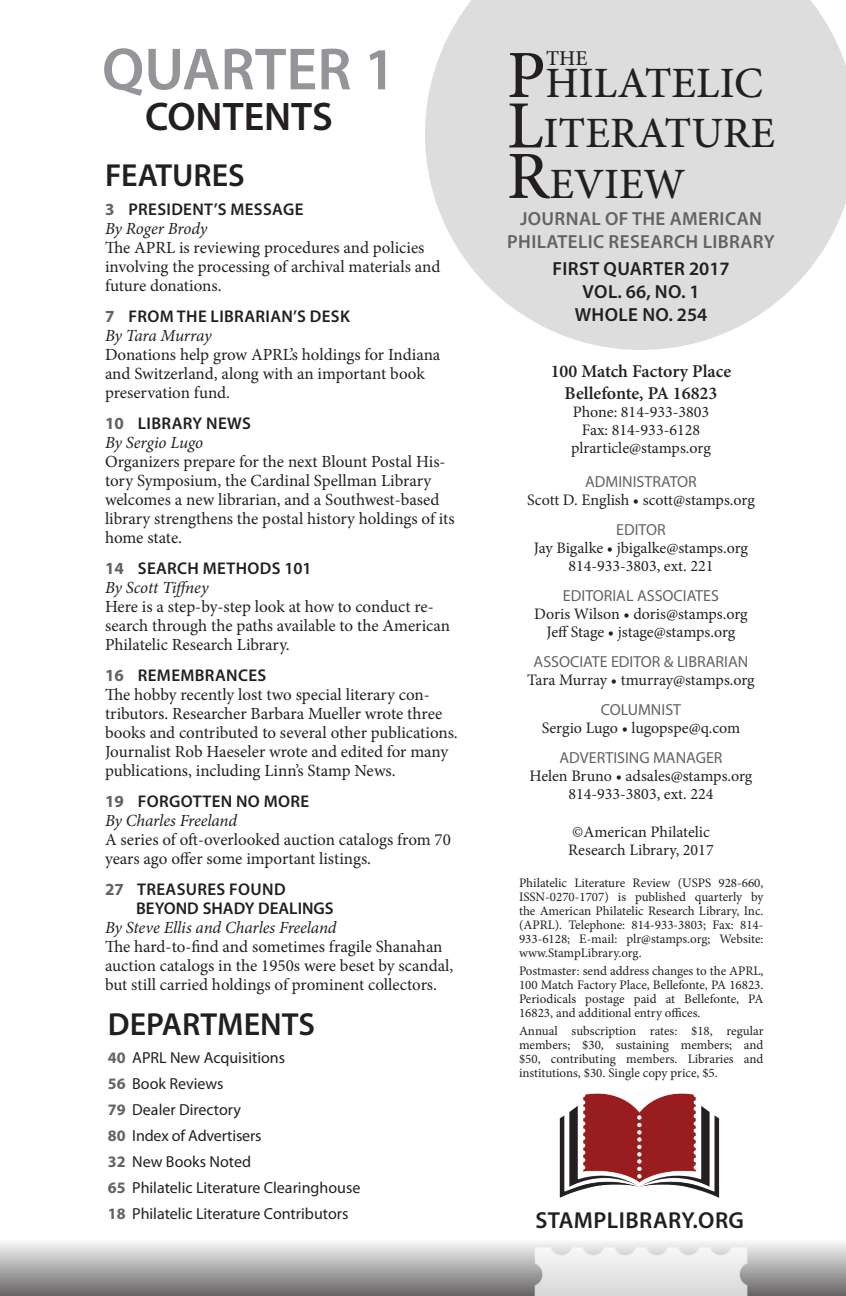
<style>
.page{position:relative;width:846px;height:1296px;background:#fff}
.page>*{position:absolute;margin:0;border:0;box-sizing:border-box;transform-origin:0 0}
.t1{font:600 60px "Myriad Pro";color:#939598}
.t2{font:500 43.2px/50.4px "Minion Pro";color:#231f20}
.t3{font:600 40px "Myriad Pro";color:#231f20}
.t4{font:600 32px "Myriad Pro";color:#231f20}
.t5{font:600 23.2px "Myriad Pro";letter-spacing:.02em;color:#231f20}
.t6{font:500 21px "Minion Pro";color:#231f20}
.t7{font:600 19px/22.8px "Myriad Pro";letter-spacing:.02em;color:#636366;text-align:center}
.t8{font:600 19px/22.8px "Myriad Pro";letter-spacing:.02em;color:#231f20;text-align:center}
.t9{font:600 18px/22px "Minion Pro";color:#231f20;text-align:center}
.t10{font:17px/19px "Minion Pro";letter-spacing:-.005em;color:#231f20}
.t11{font:600 17px "Myriad Pro";letter-spacing:.02em;color:#231f20}
.t12{font:italic 17px "Minion Pro";letter-spacing:-.01em;color:#231f20}
.t13{font:600 17px/19px "Myriad Pro";color:#231f20}
.t14{font:16px/18px "Minion Pro";color:#231f20;text-align:center}
.t15{font:16px/26px "Myriad Pro";color:#231f20}
.t16{font:16px "Myriad Pro";color:#636366}
.t17{font:13px/14px "Minion Pro";color:#231f20;text-align:justify}
.s1{font-weight:700;color:#636366}
.s2{font-size:67.6px}
</style>
<div class="page">
<svg style="left:425px;top:0;width:421px;height:350px;background:#e2e1e1"></svg>
<div style="left:0;top:1239px;width:846px;height:57px;background:linear-gradient(to bottom,#fcfcfc,#656363)"></div>
<img style="left:515px;top:1239px;width:252px;height:57px">
<img style="left:559px;top:1093px;width:161px;height:105px">
<h1 class="t1" style="left:102px;top:31px;width:295px">QUARTER 1</h1>
<h3 class="t3" style="left:145px;top:91px;width:189px">CONTENTS</h3>
<h3 class="t4" style="left:105px;top:155px;width:141px">FEATURES</h3>
<p class="t11" style="left:105px;top:198px;width:200px"><span class="s1">3</span> PRESIDENT’S MESSAGE</p>
<p class="t12" style="left:105px;top:217px;width:104px">By Roger Brody</p>
<p class="t10" style="left:105px;top:238px;width:337px">The APRL is reviewing procedures and policies involving the processing of archival materials and future donations.</p>
<p class="t11" style="left:105px;top:305px;width:246px"><span class="s1">7</span> FROM THE LIBRARIAN’S DESK</p>
<p class="t12" style="left:105px;top:324px;width:108px">By Tara Murray</p>
<p class="t10" style="left:105px;top:345px;width:337px">Donations help grow APRL’s holdings for Indiana and Switzerland, along with an important book preservation fund.</p>
<p class="t11" style="left:105px;top:412px;width:148px"><span class="s1">10</span> LIBRARY NEWS</p>
<p class="t12" style="left:105px;top:431px;width:100px">By Sergio Lugo</p>
<p class="t10" style="left:105px;top:452px;width:351px">Organizers prepare for the next Blount Postal His&shy;tory Symposium, the Cardinal Spellman Library welcomes a new librarian, and a Southwest-based library strengthens the postal history holdings of its home state.</p>
<p class="t11" style="left:105px;top:557px;width:208px"><span class="s1">14</span> SEARCH METHODS 101</p>
<p class="t12" style="left:105px;top:576px;width:105px">By Scott Tiffney</p>
<p class="t10" style="left:105px;top:597px;width:347px">Here is a step-by-step look at how to conduct re&shy;search through the paths available to the American<br>Philatelic Research Library.</p>
<p class="t11" style="left:105px;top:664px;width:163px"><span class="s1">16</span> REMEMBRANCES</p>
<p class="t10" style="left:105px;top:685px;width:354px">The hobby recently lost two special literary con&shy;tributors. Researcher Barbara Mueller wrote three books and contributed to several other publications.<br>Journalist Rob Haeseler wrote and edited for many publications, including Linn’s Stamp News.</p>
<p class="t11" style="left:105px;top:790px;width:206px"><span class="s1">19</span> FORGOTTEN NO MORE</p>
<p class="t12" style="left:105px;top:809px;width:134px">By Charles Freeland</p>
<p class="t10" style="left:105px;top:830px;width:347px">A series of oft-overlooked auction catalogs from 70 years ago offer some important listings.</p>
<p class="t13" style="left:136px;top:879px;width:199px;text-indent:-31px"><span class="s1">27</span> TREASURES FOUND<br>BEYOND SHADY DEALINGS</p>
<p class="t12" style="left:105px;top:916px;width:233px">By Steve Ellis and Charles Freeland</p>
<p class="t10" style="left:105px;top:937px;width:350px">The hard-to-find and sometimes fragile Shanahan auction catalogs in the 1950s were beset by scandal, but still carried holdings of prominent collectors.</p>
<h3 class="t4" style="left:108px;top:1004px;width:209px">DEPARTMENTS</h3>
<p class="t15" style="left:108px;top:1044px;width:254px"><span class="s1">40</span> APRL New Acquisitions<br><span class="s1">56</span> Book Reviews<br><span class="s1">79</span> Dealer Directory<br><span class="s1">80</span> Index of Advertisers<br><span class="s1">32</span> New Books Noted<br><span class="s1">65</span> Philatelic Literature Clearinghouse<br><span class="s1">18</span> Philatelic Literature Contributors</p>
<p class="t6" style="left:546px;top:44px;width:43px">THE</p>
<h2 class="t2" style="left:507px;top:58px;width:270px"><span class="s2">P</span>HILATELIC<br><span class="s2">L</span>ITERATURE<br><span class="s2">R</span>EVIEW</h2>
<p class="t7" style="left:507px;top:207px;width:269px">JOURNAL OF THE AMERICAN<br>PHILATELIC RESEARCH LIBRARY</p>
<p class="t8" style="left:552px;top:257px;width:179px">FIRST QUARTER 2017<br>VOL. 66, NO. 1<br>WHOLE NO. 254</p>
<p class="t9" style="left:551px;top:360px;width:182px">100 Match Factory Place<br>Bellefonte, PA 16823</p>
<p class="t14" style="left:571px;top:403px;width:141px">Phone: 814-933-3803<br>Fax: 814-933-6128 plrarticle@stamps.org</p>
<p class="t16" style="left:585px;top:472px;width:113px">ADMINISTRATOR</p>
<p class="t14" style="left:527px;top:491px;width:229px">Scott D. English • scott@stamps.org</p>
<p class="t16" style="left:616px;top:520px;width:51px">EDITOR</p>
<p class="t14" style="left:534px;top:539px;width:216px">Jay Bigalke • jbigalke@stamps.org<br>814-933-3803, ext. 221</p>
<p class="t16" style="left:563px;top:586px;width:158px">EDITORIAL ASSOCIATES</p>
<p class="t14" style="left:534px;top:605px;width:215px">Doris Wilson • doris@stamps.org<br>Jeff Stage • jstage@stamps.org</p>
<p class="t16" style="left:534px;top:652px;width:216px">ASSOCIATE EDITOR &amp; LIBRARIAN</p>
<p class="t14" style="left:527px;top:671px;width:229px">Tara Murray • tmurray@stamps.org</p>
<p class="t16" style="left:601px;top:700px;width:82px">COLUMNIST</p>
<p class="t14" style="left:542px;top:719px;width:200px">Sergio Lugo • lugopspe@q.com</p>
<p class="t16" style="left:559px;top:748px;width:165px">ADVERTISING MANAGER</p>
<p class="t14" style="left:530px;top:767px;width:224px">Helen Bruno • adsales@stamps.org<br>814-933-3803, ext. 224</p>
<p class="t14" style="left:568px;top:823px;width:147px;text-align:left">©American Philatelic<br>Research Library, 2017</p>
<p class="t17" style="left:519px;top:876px;width:246px">Philatelic Literature Review (USPS 928-660, ISSN-0270-1707) is published quarterly by the American Philatelic Research Library, Inc. (APRL). Telephone: 814-933-3803; Fax: 814- 933-6128; E-mail: plr@stamps.org; Website: www.StampLibrary.org.</p>
<p class="t17" style="left:519px;top:964px;width:246px">Postmaster: send address changes to the APRL, 100 Match Factory Place, Bellefonte, PA 16823.<br>Periodicals postage paid at Bellefonte, PA 16823, and additional entry offices.</p>
<p class="t17" style="left:519px;top:1024px;width:246px">Annual subscription rates: $18, regular members; $30, sustaining members; and $50, contributing members. Libraries and institutions, $30. Single copy price, $5.</p>
<h3 class="t5" style="left:535px;top:1205px;width:210px">STAMPLIBRARY.ORG</h3>
</div>
